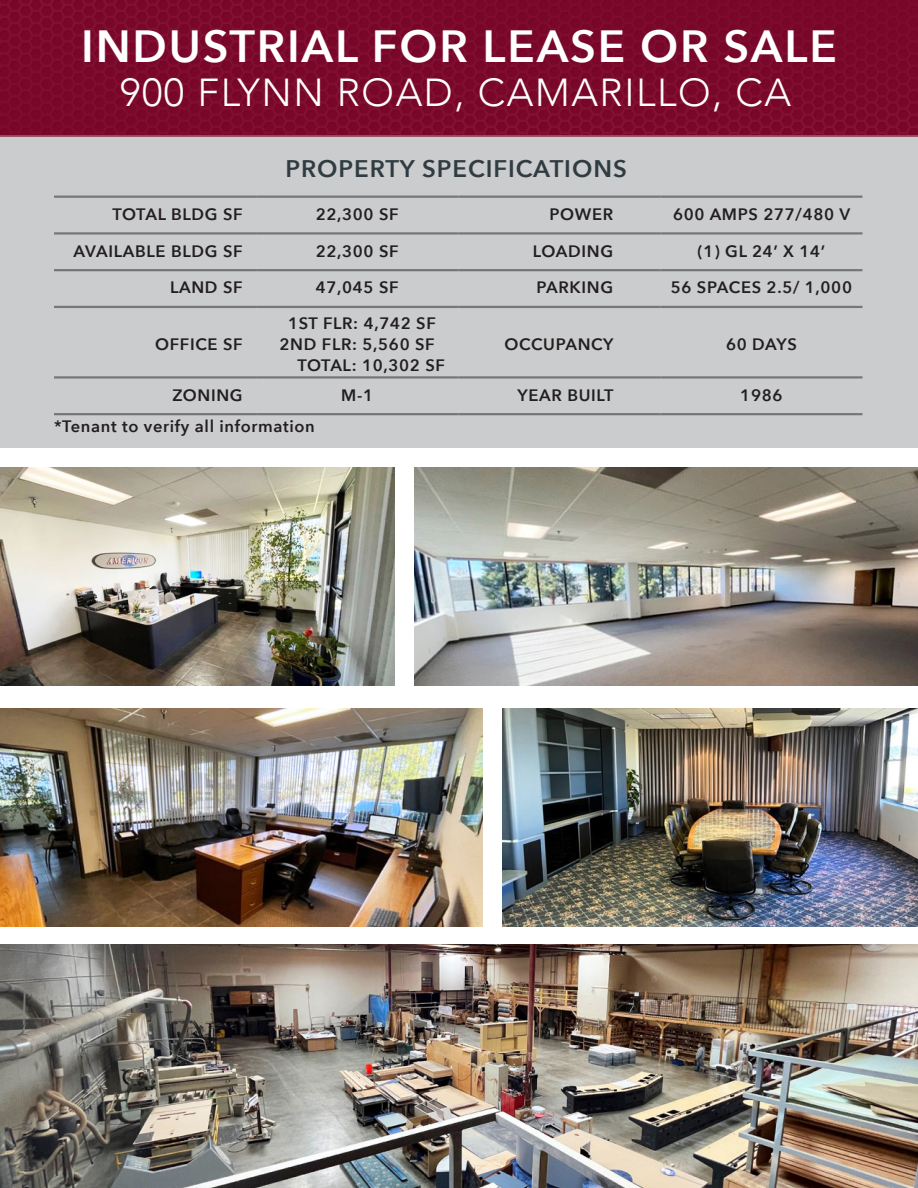
<style>
.page{position:relative;width:918px;height:1188px;background:#fff}
.page>*{position:absolute;margin:0;border:0;box-sizing:border-box;transform-origin:0 0}
.t1{font:600 45px "Avenir Next";letter-spacing:.04em;color:#fff}
.t2{font:300 39px "Avenir";letter-spacing:.04em;color:#fff}
.t3{font:600 24px "Avenir Next";letter-spacing:.04em;color:#303c42}
.t4{font:600 16.5px "Avenir Next";letter-spacing:.04em;color:#231f20}
</style>
<div class="page">
<div style="left:0;top:0;width:918px;height:136px;background:#79072a"></div>
<div style="left:0;top:136px;width:918px;height:312px;background:#cbcccd"></div>
<hr style="left:54px;top:196px;width:202px;height:2px;background:#76777a">
<hr style="left:256px;top:196px;width:202px;height:2px;background:#76777a">
<hr style="left:458px;top:196px;width:202px;height:2px;background:#76777a">
<hr style="left:660px;top:196px;width:202px;height:2px;background:#76777a">
<hr style="left:54px;top:232px;width:202px;height:3px;background:#76777a">
<hr style="left:256px;top:232px;width:202px;height:3px;background:#76777a">
<hr style="left:458px;top:232px;width:202px;height:3px;background:#76777a">
<hr style="left:660px;top:232px;width:202px;height:3px;background:#76777a">
<hr style="left:54px;top:269px;width:202px;height:2px;background:#76777a">
<hr style="left:256px;top:269px;width:202px;height:2px;background:#76777a">
<hr style="left:458px;top:269px;width:202px;height:2px;background:#76777a">
<hr style="left:660px;top:269px;width:202px;height:2px;background:#76777a">
<hr style="left:54px;top:306px;width:202px;height:2px;background:#76777a">
<hr style="left:256px;top:306px;width:202px;height:2px;background:#76777a">
<hr style="left:458px;top:306px;width:202px;height:2px;background:#76777a">
<hr style="left:660px;top:306px;width:202px;height:2px;background:#76777a">
<hr style="left:54px;top:376px;width:202px;height:3px;background:#76777a">
<hr style="left:256px;top:376px;width:202px;height:3px;background:#76777a">
<hr style="left:458px;top:376px;width:202px;height:3px;background:#76777a">
<hr style="left:660px;top:376px;width:202px;height:3px;background:#76777a">
<hr style="left:54px;top:413px;width:202px;height:2px;background:#76777a">
<hr style="left:256px;top:413px;width:202px;height:2px;background:#76777a">
<hr style="left:458px;top:413px;width:202px;height:2px;background:#76777a">
<hr style="left:660px;top:413px;width:202px;height:2px;background:#76777a">
<img style="left:0;top:468px;width:394px;height:218px">
<img style="left:0;top:708px;width:483px;height:218px">
<img style="left:415px;top:468px;width:503px;height:218px">
<img style="left:502px;top:708px;width:416px;height:218px">
<img style="left:0;top:944px;width:918px;height:244px">
<p class="t1" style="left:81px;top:8px;width:757px">INDUSTRIAL FOR LEASE OR SALE</p>
<p class="t2" style="left:120px;top:69px;width:673px">900 FLYNN ROAD, CAMARILLO, CA</p>
<p class="t3" style="left:286px;top:148px;width:343px">PROPERTY SPECIFICATIONS</p>
<p class="t4" style="left:113px;top:200px;width:132px">TOTAL BLDG SF</p>
<p class="t4" style="left:316px;top:200px;width:84px">22,300 SF</p>
<p class="t4" style="left:549px;top:200px;width:65px">POWER</p>
<p class="t4" style="left:673px;top:200px;width:179px">600 AMPS 277/480 V</p>
<p class="t4" style="left:73px;top:237px;width:171px">AVAILABLE BLDG SF</p>
<p class="t4" style="left:316px;top:237px;width:84px">22,300 SF</p>
<p class="t4" style="left:533px;top:237px;width:82px">LOADING</p>
<p class="t4" style="left:698px;top:237px;width:129px">(1) GL 24’ X 14’</p>
<p class="t4" style="left:170px;top:274px;width:74px">LAND SF</p>
<p class="t4" style="left:316px;top:274px;width:84px">47,045 SF</p>
<p class="t4" style="left:536px;top:274px;width:78px">PARKING</p>
<p class="t4" style="left:671px;top:274px;width:183px">56 SPACES 2.5/ 1,000</p>
<p class="t4" style="left:155px;top:331px;width:89px">OFFICE SF</p>
<p class="t4" style="left:288px;top:310px;width:149px">1ST FLR: 4,742 SF</p>
<p class="t4" style="left:280px;top:331px;width:157px">2ND FLR: 5,560 SF</p>
<p class="t4" style="left:298px;top:352px;width:149px">TOTAL: 10,302 SF</p>
<p class="t4" style="left:505px;top:331px;width:110px">OCCUPANCY</p>
<p class="t4" style="left:726px;top:331px;width:72px">60 DAYS</p>
<p class="t4" style="left:172px;top:381px;width:72px">ZONING</p>
<p class="t4" style="left:341px;top:381px;width:33px">M-1</p>
<p class="t4" style="left:518px;top:381px;width:97px">YEAR BUILT</p>
<p class="t4" style="left:740px;top:381px;width:44px">1986</p>
<p class="t4" style="left:54px;top:412px;width:262px">*Tenant to verify all information</p>
</div>
